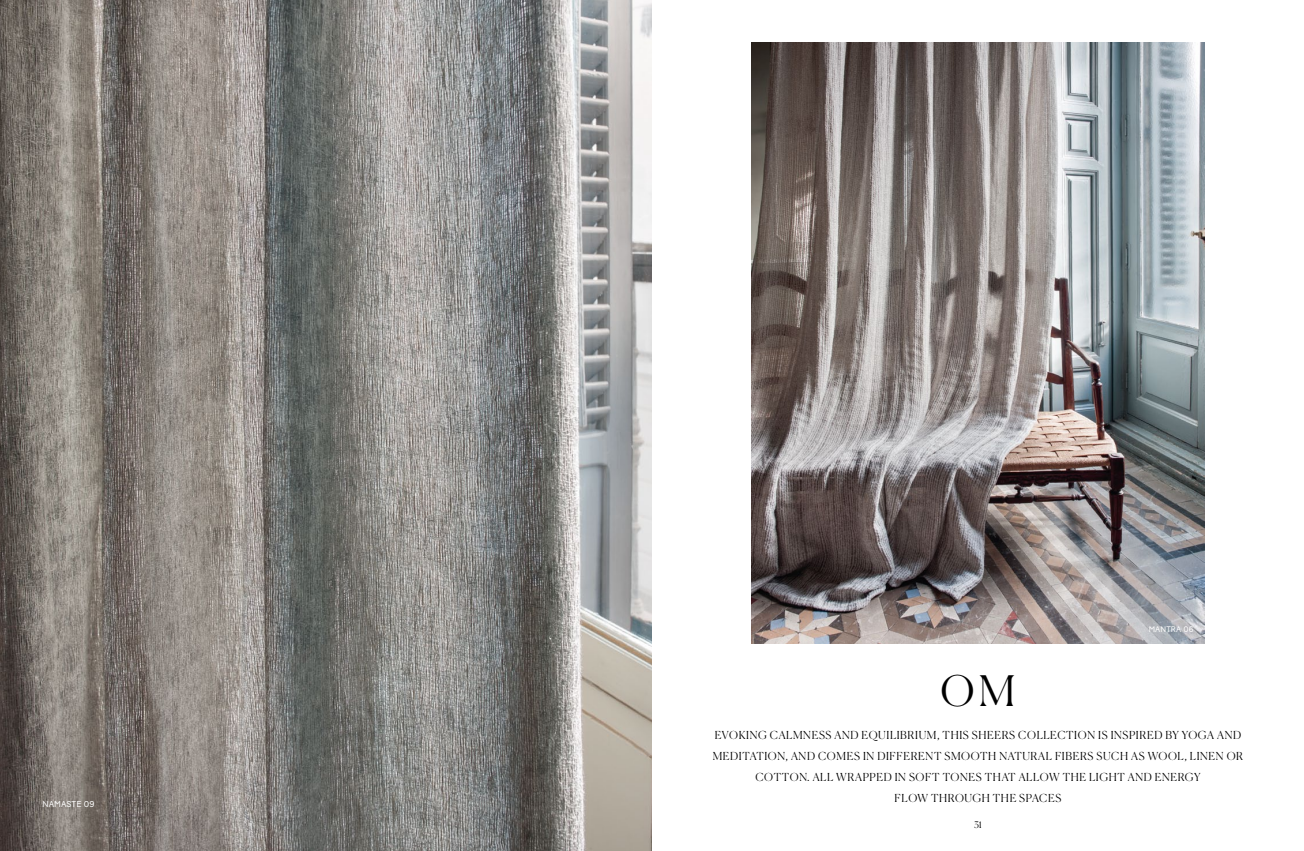
<style>
.page{position:relative;width:1304px;height:851px;background:#fff}
.page>*{position:absolute;margin:0;border:0;box-sizing:border-box;transform-origin:0 0}
.t1{font:300 42px "Canela";color:#000}
.t2{font:300 11px/21px "Canela";letter-spacing:.06em;color:#000}
.t3{font:300 9px "Canela";color:#000}
.t4{font:8.5px "Baton Turbo";color:#fff}
.t5{font:8px "Baton Turbo";letter-spacing:.01em;color:#fff}
</style>
<div class="page">
<img style="left:752px;top:43px;width:452px;height:600px">
<img style="left:0;top:0;width:652px;height:850px">
<p class="t4" style="left:43px;top:797px;width:54px">NAMASTE 09</p>
<p class="t5" style="left:1149px;top:623px;width:46px">MANTRA 06</p>
<h1 class="t1" style="left:941px;top:657px;width:76px">O M</h1>
<p class="t2" style="left:715px;top:723px;width:273px">EVOKING CALMNESS AND EQUILIBRIUM, THIS SHEER</p>
<p class="t2" style="left:1009px;top:723px;width:189px">S COLLECTION IS INSPIRED BY YOGA</p>
<p class="t2" style="left:1217px;top:723px;width:26px">AND</p>
<p class="t2" style="left:713px;top:744px;width:199px">MEDITATION, AND COMES IN DIFFERE</p>
<p class="t2" style="left:926px;top:744px;width:148px">NT SMOOTH NATURAL FIBER</p>
<p class="t2" style="left:755px;top:744px;width:481px;text-indent:332px">S SUCH AS WOOL, LINEN OR<br>COTTON. ALL WRAPPED IN SOFT TONES THAT ALLOW THE LIGHT AND ENERG</p>
<p class="t2" style="left:1194px;top:765px;width:8px">Y</p>
<p class="t2" style="left:895px;top:786px;width:54px">FLOW THRO</p>
<p class="t2" style="left:964px;top:786px;width:98px">UGH THE SPACES</p>
<p class="t3" style="left:974px;top:817px;width:9px">31</p>
</div>
